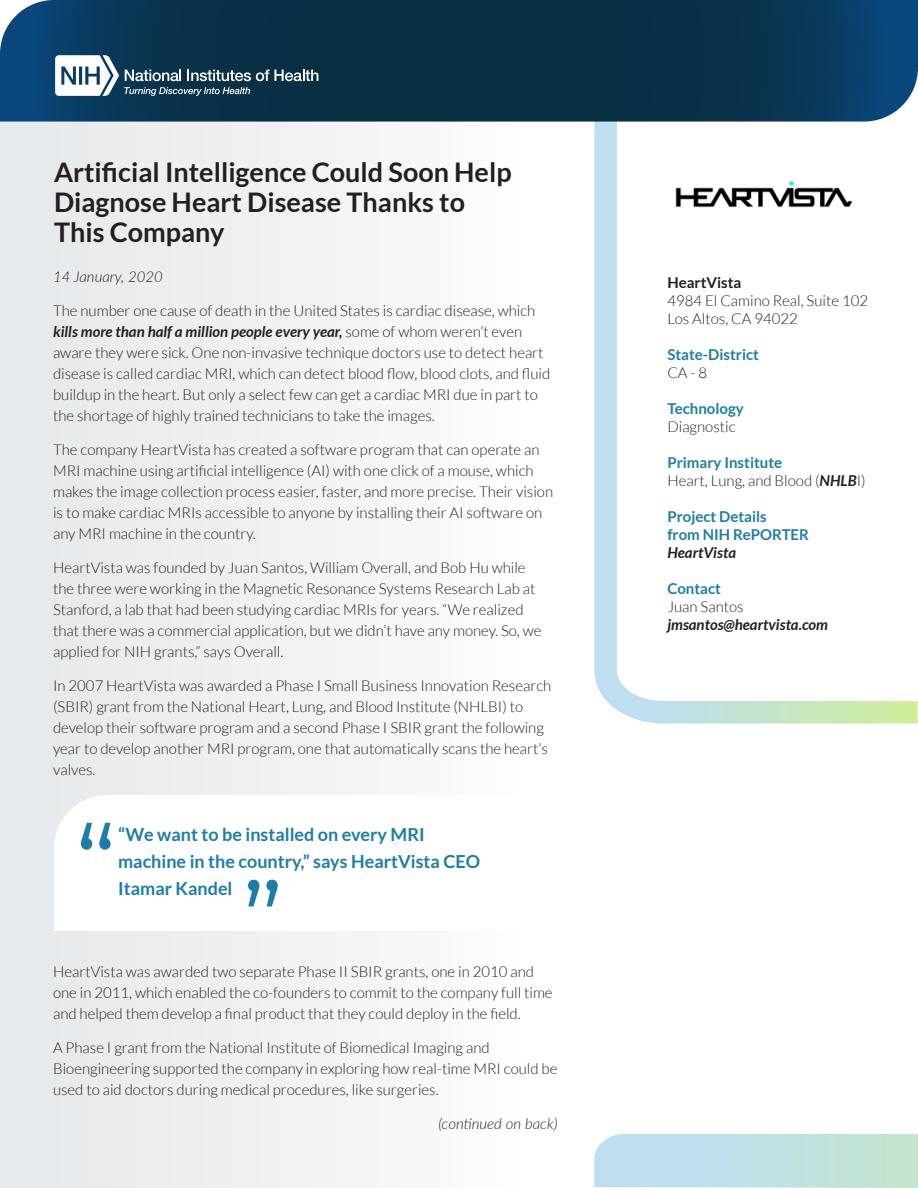
<style>
.page{position:relative;width:918px;height:1188px;background:#fff}
.page>*{position:absolute;margin:0;border:0;box-sizing:border-box;transform-origin:0 0}
.quotation_mark{font:108px "Montserrat";color:#1d7daa}
.t1{font:700 27px/30px "Lato";color:#231f20}
.pullquote{font:700 18px/27px "Lato";color:#1d7daa}
.sidebar{font:300 15px/21px "Lato";color:#231f20}
.sidebar-2{font:700 15px/18px "Lato";color:#1d7daa}
.sidebar-3{font:italic 700 15px "Lato";color:#231f20}
.t2{font:italic 300 15px "Lato";color:#231f20}
.sidebar-4{font:700 15px "Lato";color:#231f20}
.s1{font-weight:700;font-style:italic}
</style>
<div class="page">
<div style="left:1px;top:122px;width:613px;height:1066px;background:linear-gradient(to right,#e4e7e9,#fff)"></div>
<svg style="left:593px;top:122px;width:325px;height:603px"></svg>
<svg style="left:594px;top:1134px;width:324px;height:54px;background:#c1e1e3"></svg>
<svg style="left:0;top:0;width:918px;height:122px;background:#0c3752"></svg>
<svg style="left:55px;top:55px;width:263px;height:41px"></svg>
<img style="left:665px;top:141px;width:194px;height:115px">
<svg style="left:54px;top:795px;width:503px;height:136px"></svg>
<h1 class="t1" style="left:54px;top:157px;width:459px">Artificial Intelligence Could Soon Help<br>Diagnose Heart Disease Thanks to<br>This Company</h1>
<p class="t2" style="left:53px;top:266px;width:111px">14 January, 2020</p>
<p class="sidebar" style="left:53px;top:300px;width:499px">The number one cause of death in the United States is cardiac disease, which <span class="s1">kills more than half a million people every year,</span> some of whom weren’t even aware they were sick. One non-invasive technique doctors use to detect heart disease is called cardiac MRI, which can detect blood flow, blood clots, and fluid buildup in the heart. But only a select few can get a cardiac MRI due in part to the shortage of highly trained technicians to take the images.</p>
<p class="sidebar" style="left:53px;top:439px;width:502px">The company HeartVista has created a software program that can operate an MRI machine using artificial intelligence (AI) with one click of a mouse, which makes the image collection process easier, faster, and more precise. Their vision is to make cardiac MRIs accessible to anyone by installing their AI software on any MRI machine in the country.</p>
<p class="sidebar" style="left:53px;top:557px;width:490px">HeartVista was founded by Juan Santos, William Overall, and Bob Hu while the three were working in the Magnetic Resonance Systems Research Lab at Stanford, a lab that had been studying cardiac MRIs for years. “We realized that there was a commercial application, but we didn’t have any money. So, we applied for NIH grants,” says Overall.</p>
<p class="sidebar" style="left:53px;top:675px;width:500px">In 2007 HeartVista was awarded a Phase I Small Business Innovation Research (SBIR) grant from the National Heart, Lung, and Blood Institute (NHLBI) to develop their software program and a second Phase I SBIR grant the following year to develop another MRI program, one that automatically scans the heart’s valves.</p>
<p class="quotation_mark" style="left:75px;top:790px;width:43px">“</p>
<p class="pullquote" style="left:118px;top:820px;width:364px">“We want to be installed on every MRI machine in the country,” says HeartVista CEO<br>Itamar Kandel</p>
<p class="quotation_mark" style="left:284px;top:939px;width:43px;rotate:-180deg">“</p>
<p class="sidebar" style="left:53px;top:961px;width:501px">HeartVista was awarded two separate Phase II SBIR grants, one in 2010 and one in 2011, which enabled the co-founders to commit to the company full time and helped them develop a final product that they could deploy in the field.</p>
<p class="sidebar" style="left:53px;top:1037px;width:506px">A Phase I grant from the National Institute of Biomedical Imaging and<br>Bioengineering supported the company in exploring how real-time MRI could be used to aid doctors during medical procedures, like surgeries.</p>
<p class="t2" style="left:438px;top:1113px;width:121px">(continued on back)</p>
<p class="sidebar-4" style="left:667px;top:274px;width:76px">HeartVista</p>
<p class="sidebar" style="left:667px;top:291px;width:202px;line-height:18px">4984 El Camino Real, Suite 102<br>Los Altos, CA 94022</p>
<p class="sidebar-2" style="left:667px;top:345px;width:93px">State-District</p>
<p class="sidebar" style="left:667px;top:362px;width:41px">CA - 8</p>
<p class="sidebar-2" style="left:667px;top:399px;width:78px">Technology</p>
<p class="sidebar" style="left:667px;top:416px;width:70px">Diagnostic</p>
<p class="sidebar-2" style="left:667px;top:453px;width:116px">Primary Institute</p>
<p class="sidebar" style="left:667px;top:470px;width:200px">Heart, Lung, and Blood (<span class="s1">NHLB</span>I)</p>
<p class="sidebar-2" style="left:667px;top:507px;width:143px">Project Details<br>from NIH RePORTER</p>
<p class="sidebar-3" style="left:667px;top:544px;width:70px">HeartVista</p>
<p class="sidebar-2" style="left:667px;top:579px;width:55px">Contact</p>
<p class="sidebar" style="left:667px;top:596px;width:78px">Juan Santos</p>
<p class="sidebar-3" style="left:667px;top:616px;width:162px">jmsantos@heartvista.com</p>
</div>
